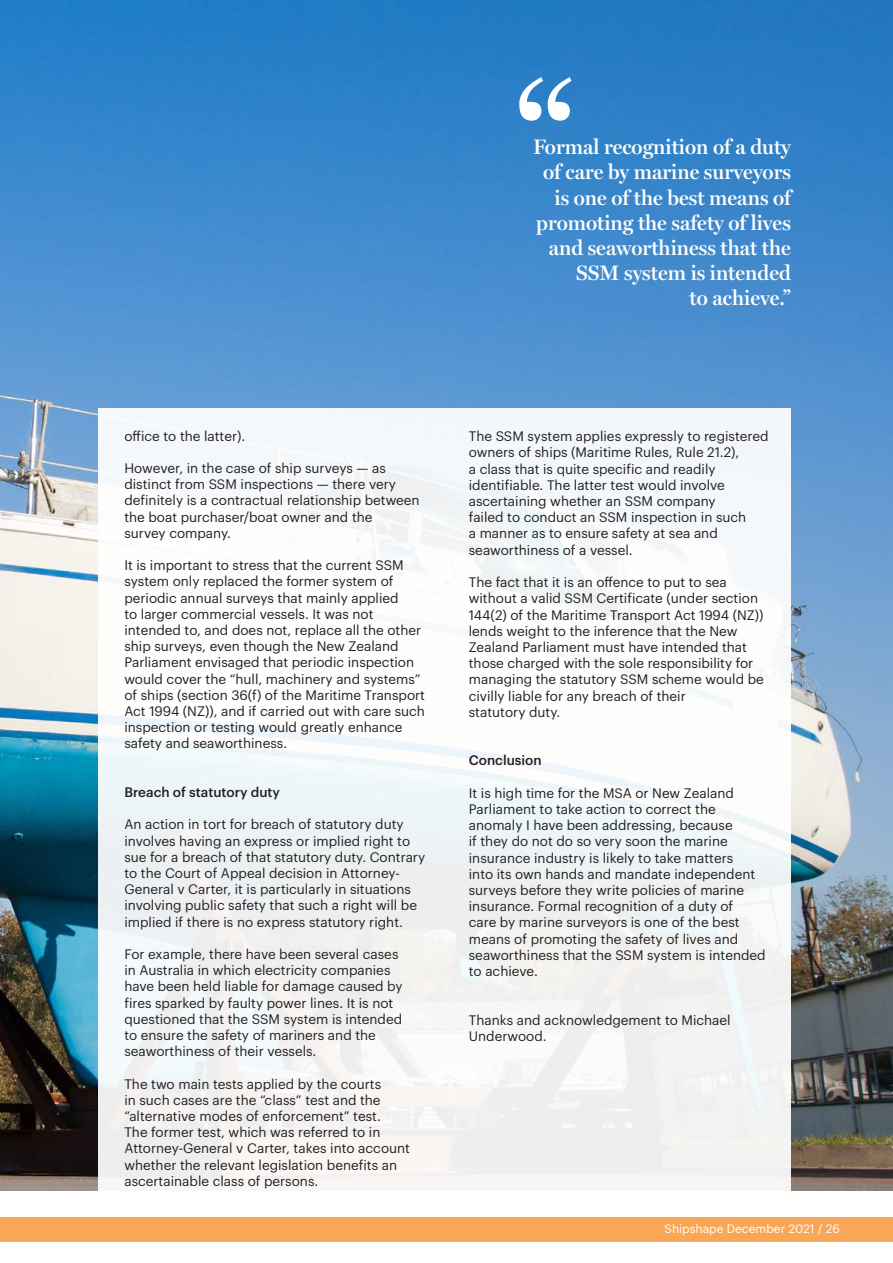
<style>
.page{position:relative;width:893px;height:1263px;background:#fff}
.page>*{position:absolute;margin:0;border:0;box-sizing:border-box;transform-origin:0 0}
.t1{font:168px "Miller Display";color:#fff}
.t2{font:600 21px/25.2px "Miller Display";color:#fff;text-align:right}
.t3{font:13.5px/16.2px "Graphik";color:#231f20}
.t4{font:500 13.5px "Graphik";color:#231f20}
.t5{font:12px "Graphik";color:#fff}
</style>
<div class="page">
<img style="left:0;top:0;width:893px;height:1191px">
<div style="left:0;top:1217px;width:893px;height:25px;background:#f9a656"></div>
<div style="left:99px;top:408px;width:692px;height:802px;background:linear-gradient(to right,#f5f7f7,#f6f7f7)"></div>
<h1 class="t1" style="left:516px;top:44px;width:61px">“</h1>
<h2 class="t2" style="left:533px;top:134px;width:259px">Formal recognition of a duty of care by marine surveyors is one of the best means of promoting the safety of lives and seaworthiness that the<br>SSM system is intended<br>to achieve.”</h2>
<p class="t3" style="left:124px;top:426px;width:122px">office to the latter).</p>
<p class="t3" style="left:124px;top:459px;width:297px">However, in the case of ship surveys — as distinct from SSM inspections — there very definitely is a contractual relationship between the boat purchaser/boat owner and the<br>survey company.</p>
<p class="t3" style="left:124px;top:556px;width:302px">It is important to stress that the current SSM system only replaced the former system of periodic annual surveys that mainly applied<br>to larger commercial vessels. It was not intended to, and does not, replace all the other ship surveys, even though the New Zealand Parliament envisaged that periodic inspection would cover the “hull, machinery and systems” of ships (section 36(f) of the Maritime Transport Act 1994 (NZ)), and if carried out with care such inspection or testing would greatly enhance safety and seaworthiness.</p>
<p class="t4" style="left:124px;top:782px;width:157px">Breach of statutory duty</p>
<p class="t3" style="left:124px;top:815px;width:302px">An action in tort for breach of statutory duty involves having an express or implied right to sue for a breach of that statutory duty. Contrary to the Court of Appeal decision in Attorney-General v Carter, it is particularly in situations involving public safety that such a right will be implied if there is no express statutory right.</p>
<p class="t3" style="left:124px;top:945px;width:280px">For example, there have been several cases in Australia in which electricity companies have been held liable for damage caused by fires sparked by faulty power lines. It is not questioned that the SSM system is intended to ensure the safety of mariners and the seaworthiness of their vessels.</p>
<p class="t3" style="left:124px;top:1074px;width:287px">The two main tests applied by the courts<br>in such cases are the “class” test and the “alternative modes of enforcement” test.<br>The former test, which was referred to in Attorney-General v Carter, takes into account whether the relevant legislation benefits an ascertainable class of persons.</p>
<p class="t3" style="left:469px;top:427px;width:301px">The SSM system applies expressly to registered owners of ships (Maritime Rules, Rule 21.2),<br>a class that is quite specific and readily identifiable. The latter test would involve ascertaining whether an SSM company<br>failed to conduct an SSM inspection in such<br>a manner as to ensure safety at sea and seaworthiness of a vessel.</p>
<p class="t3" style="left:469px;top:573px;width:297px">The fact that it is an offence to put to sea without a valid SSM Certificate (under section 144(2) of the Maritime Transport Act 1994 (NZ)) lends weight to the inference that the New Zealand Parliament must have intended that those charged with the sole responsibility for managing the statutory SSM scheme would be civilly liable for any breach of their<br>statutory duty.</p>
<p class="t4" style="left:469px;top:750px;width:74px">Conclusion</p>
<p class="t3" style="left:469px;top:783px;width:298px">It is high time for the MSA or New Zealand Parliament to take action to correct the anomaly I have been addressing, because<br>if they do not do so very soon the marine insurance industry is likely to take matters<br>into its own hands and mandate independent surveys before they write policies of marine insurance. Formal recognition of a duty of<br>care by marine surveyors is one of the best means of promoting the safety of lives and seaworthiness that the SSM system is intended to achieve.</p>
<p class="t3" style="left:469px;top:1010px;width:263px">Thanks and acknowledgement to Michael<br>Underwood.</p>
<p class="t5" style="left:664px;top:1220px;width:177px">Shipshape December 2021 / 26</p>
</div>
